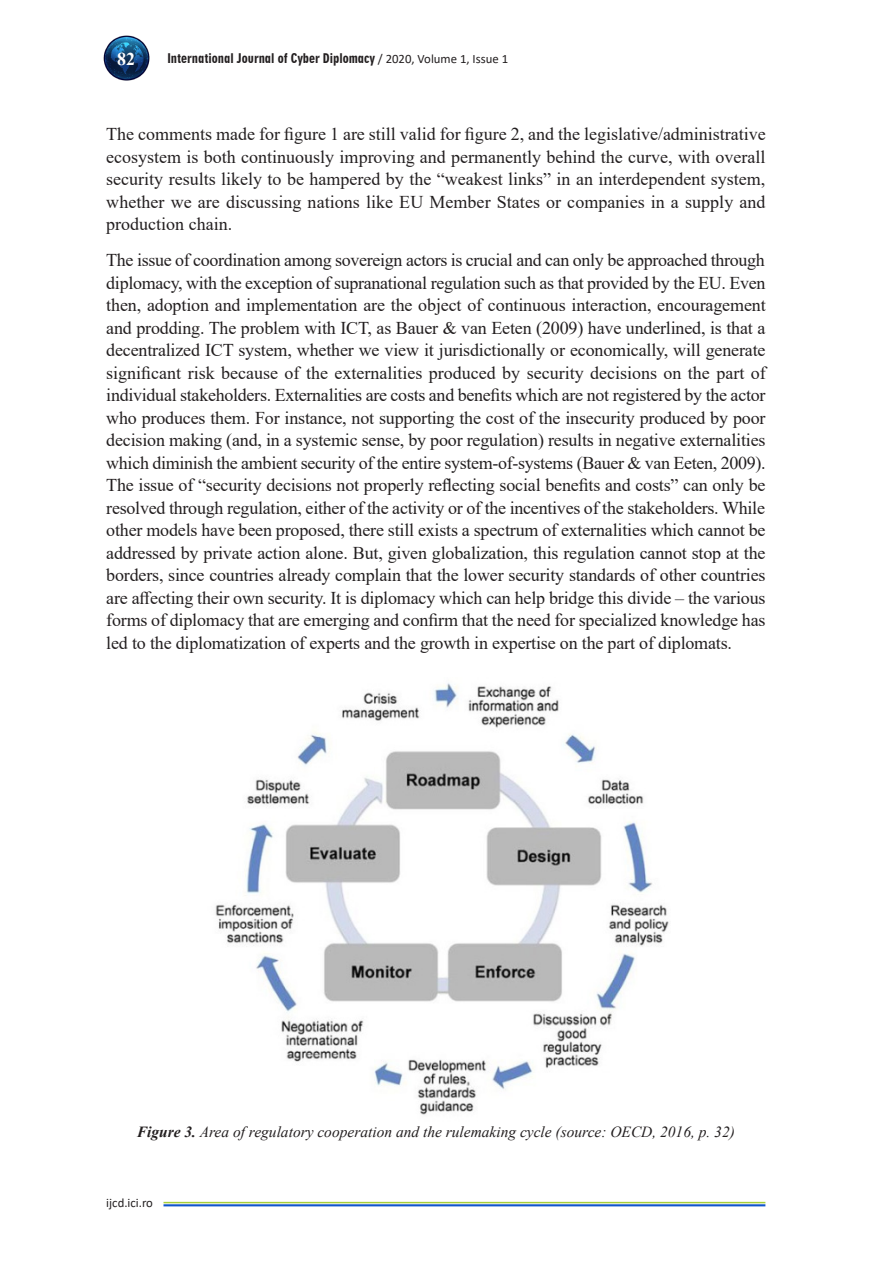
<style>
.page{position:relative;width:893px;height:1263px;background:#fff}
.page>*{position:absolute;margin:0;border:0;box-sizing:border-box;transform-origin:0 0}
.Body{font:18px/22.5px "Times New Roman";letter-spacing:-.005em;color:#231f20;text-align:justify}
.t1{font:700 18px "Times New Roman";color:#fff}
.Figure{font:italic 15.45px "Times New Roman";color:#231f20}
.t2{font:12.75px "Geometric 706 BT Black Condensed B";color:#231f20}
.t3{font:12.75px "Calibri";color:#231f20}
.s1{font-family:"Calibri"}
.s2{font-weight:700}
</style>
<div class="page">
<img style="left:103px;top:35px;width:47px;height:46px">
<hr style="left:163px;top:1202px;width:602px;height:1px;background:#a7ce38">
<hr style="left:163px;top:1204px;width:602px;height:2px;background:#15c">
<img style="left:215px;top:683px;width:454px;height:432px">
<p class="t1" style="left:117px;top:46px;width:19px">82</p>
<p class="t2" style="left:167px;top:50px;width:342px">International Journal of Cyber Diplomacy <span class="s1">/ 2020, Volume 1, Issue 1</span></p>
<p class="Body" style="left:106px;top:122px;width:661px">The comments made for figure 1 are still valid for figure 2, and the legislative/administrative ecosystem is both continuously improving and permanently behind the curve, with overall security results likely to be hampered by the “weakest links” in an interdependent system, whether we are discussing nations like EU Member States or companies in a supply and production chain.</p>
<p class="Body" style="left:106px;top:248px;width:661px">The issue of coordination among sovereign actors is crucial and can only be approached through diplomacy, with the exception of supranational regulation such as that provided by the EU. Even then, adoption and implementation are the object of continuous interaction, encouragement and prodding. The problem with ICT, as Bauer &amp; van Eeten (2009) have underlined, is that a decentralized ICT system, whether we view it jurisdictionally or economically, will generate significant risk because of the externalities produced by security decisions on the part of individual stakeholders. Externalities are costs and benefits which are not registered by the actor who produces them. For instance, not supporting the cost of the insecurity produced by poor decision making (and, in a systemic sense, by poor regulation) results in negative externalities which diminish the ambient security of the entire system-of-systems (Bauer &amp; van Eeten, 2009).<br>The issue of “security decisions not properly reflecting social benefits and costs” can only be resolved through regulation, either of the activity or of the incentives of the stakeholders. While other models have been proposed, there still exists a spectrum of externalities which cannot be addressed by private action alone. But, given globalization, this regulation cannot stop at the borders, since countries already complain that the lower security standards of other countries are affecting their own security. It is diplomacy which can help bridge this divide – the various forms of diplomacy that are emerging and confirm that the need for specialized knowledge has led to the diplomatization of experts and the growth in expertise on the part of diplomats.</p>
<p class="Figure" style="left:137px;top:1121px;width:599px"><span class="s2">Figure 3.</span> Area of regulatory cooperation and the rulemaking cycle (source: OECD, 2016, p. 32)</p>
<p class="t3" style="left:106px;top:1194px;width:48px">ijcd.ici.ro</p>
</div>
